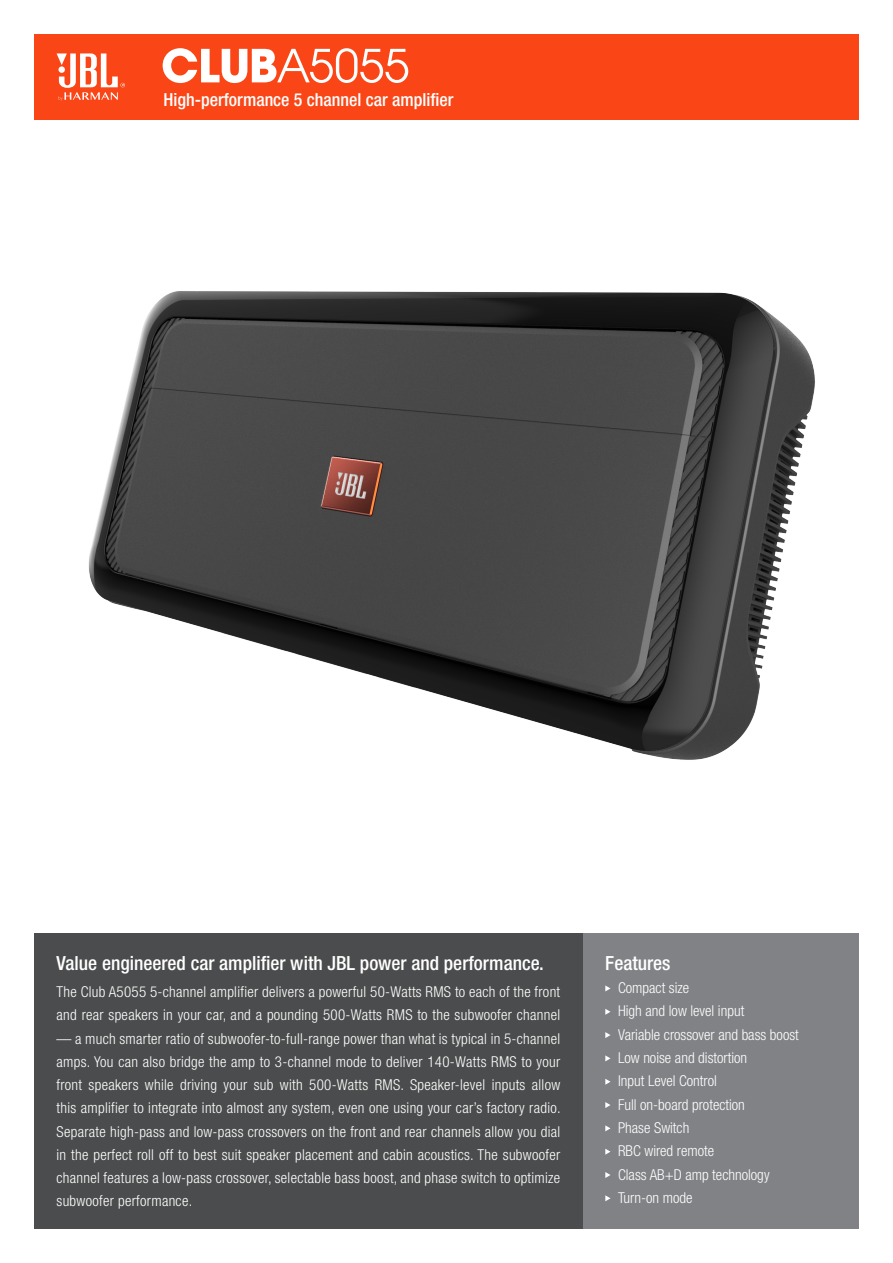
<style>
.page{position:relative;width:893px;height:1263px;background:#fff}
.page>*{position:absolute;margin:0;border:0;box-sizing:border-box;transform-origin:0 0}
.t1{font:50.25px "Avant Gard Goth EF";color:#fff}
.t2{font:500 condensed 19.5px "Helvetica Neue LT Pro";color:#fff}
.t3{font:500 condensed 18px "Helvetica Neue LT Pro";color:#fff}
.t4{font:300 condensed 15px/23.2px "Helvetica Neue LT Pro";letter-spacing:.02em;color:#fff}
.t5{font:300 condensed 15px "Helvetica Neue LT Pro";color:#fff}
.s1{font-weight:700}
</style>
<div class="page">
<img style="left:88px;top:291px;width:727px;height:469px">
<div style="left:34px;top:34px;width:825px;height:85px;background:#fa4616"></div>
<svg style="left:57px;top:53px;width:68px;height:48px"></svg>
<div style="left:583px;top:933px;width:276px;height:296px;background:#808285"></div>
<svg style="left:605px;top:985px;width:5px;height:6px"></svg>
<svg style="left:605px;top:1009px;width:5px;height:6px"></svg>
<svg style="left:605px;top:1032px;width:5px;height:6px"></svg>
<svg style="left:605px;top:1055px;width:5px;height:6px"></svg>
<svg style="left:605px;top:1079px;width:5px;height:6px"></svg>
<svg style="left:605px;top:1102px;width:5px;height:6px"></svg>
<svg style="left:605px;top:1125px;width:5px;height:6px"></svg>
<svg style="left:605px;top:1149px;width:5px;height:6px"></svg>
<svg style="left:605px;top:1172px;width:5px;height:6px"></svg>
<svg style="left:605px;top:1195px;width:5px;height:6px"></svg>
<div style="left:34px;top:933px;width:549px;height:296px;background:#4b4c4d"></div>
<p class="t1" style="left:161px;top:37px;width:250px"><span class="s1">CLUB</span>A5055</p>
<p class="t3" style="left:163px;top:89px;width:291px">High-performance 5 channel car amplifier</p>
<p class="t2" style="left:57px;top:951px;width:489px">Value engineered car amplifier with JBL power and performance.</p>
<p class="t4" style="left:57px;top:980px;width:505px">The Club A5055 5-channel amplifier delivers a powerful 50-Watts RMS to each of the front and rear speakers in your car, and a pounding 500-Watts RMS to the subwoofer channel</p>
<p class="t4" style="left:57px;top:1026px;width:506px;text-align:justify">— a much smarter ratio of subwoofer-to-full-range power than what is typical in 5-channel amps. You can also bridge the amp to 3-channel mode to deliver 140-Watts RMS to your front speakers while driving your sub with 500-Watts RMS. Speaker-level inputs allow this amplifier to integrate into almost any system, even one using your car’s factory radio.<br>Separate high-pass and low-pass crossovers on the front and rear channels allow you dial in the perfect roll off to best suit speaker placement and cabin acoustics. The subwoofer channel features a low-pass crossover, selectable bass boost, and phase switch to optimize subwoofer performance.</p>
<p class="t2" style="left:605px;top:951px;width:67px">Features</p>
<p class="t5" style="left:618px;top:979px;width:73px">Compact size</p>
<p class="t5" style="left:618px;top:1002px;width:128px">High and low level input</p>
<p class="t5" style="left:618px;top:1026px;width:182px">Variable crossover and bass boost</p>
<p class="t5" style="left:618px;top:1049px;width:131px">Low noise and distortion</p>
<p class="t5" style="left:618px;top:1072px;width:100px">Input Level Control</p>
<p class="t5" style="left:618px;top:1096px;width:128px">Full on-board protection</p>
<p class="t5" style="left:618px;top:1119px;width:73px">Phase Switch</p>
<p class="t5" style="left:618px;top:1142px;width:98px">RBC wired remote</p>
<p class="t5" style="left:618px;top:1165px;width:153px">Class AB+D amp technology</p>
<p class="t5" style="left:618px;top:1189px;width:76px">Turn-on mode</p>
</div>
